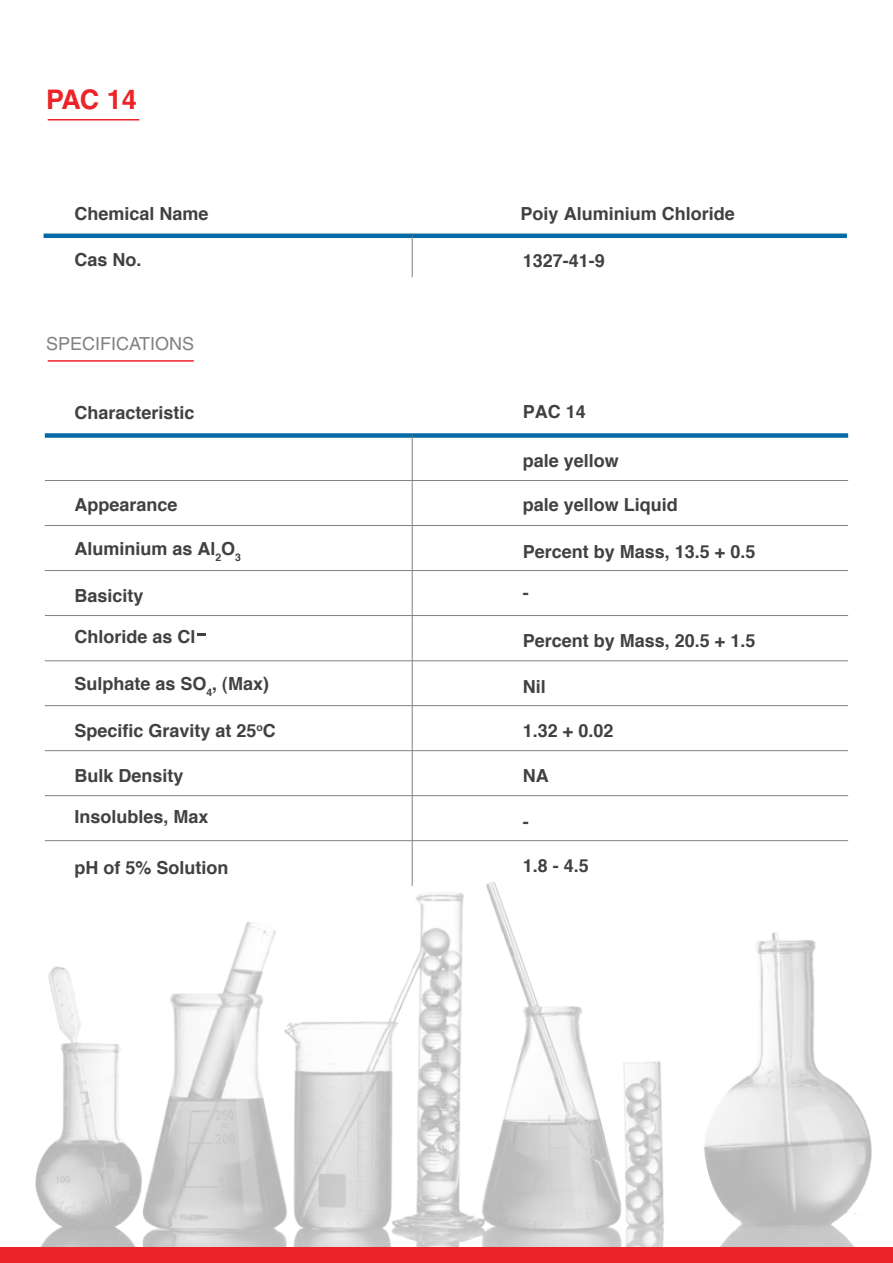
<style>
.page{position:relative;width:893px;height:1263px;background:#fff}
.page>*{position:absolute;margin:0;border:0;box-sizing:border-box;transform-origin:0 0}
.t1{font:700 27px "Helvetica";color:#ec2327}
.t2{font:700 18px "Helvetica";color:#414042}
.t3{font:18px "Helvetica CE";color:#808285}
</style>
<div class="page">
<img style="left:35px;top:865px;width:837px;height:382px">
<div style="left:0;top:1247px;width:893px;height:16px;background:#ec2327"></div>
<hr style="left:48px;top:119px;width:91px;height:1px;background:#ec2327">
<div style="left:45px;top:433px;width:803px;height:5px;background:#066aa6"></div>
<hr style="left:45px;top:480px;width:803px;height:1px;background:#808285">
<hr style="left:45px;top:525px;width:803px;height:1px;background:#808285">
<hr style="left:45px;top:570px;width:803px;height:1px;background:#808285">
<hr style="left:45px;top:615px;width:803px;height:1px;background:#808285">
<hr style="left:45px;top:705px;width:803px;height:1px;background:#808285">
<hr style="left:45px;top:750px;width:803px;height:1px;background:#808285">
<hr style="left:45px;top:795px;width:803px;height:1px;background:#808285">
<hr style="left:45px;top:840px;width:803px;height:1px;background:#808285">
<hr style="left:45px;top:660px;width:803px;height:1px;background:#808285">
<hr style="left:412px;top:435px;width:1px;height:451px;background:#808285">
<hr style="left:48px;top:360px;width:146px;height:2px;background:#ec2327">
<hr style="left:44px;top:234px;width:803px;height:4px;background:#066aa6">
<hr style="left:412px;top:236px;width:1px;height:41px;background:#808285">
<svg style="left:197px;top:633px;width:9px;height:2px"></svg>
<h1 class="t1" style="left:46px;top:83px;width:92px">PAC 14</h1>
<p class="t2" style="left:74px;top:203px;width:136px">Chemical Name</p>
<p class="t2" style="left:521px;top:203px;width:216px">Poiy Aluminium Chloride</p>
<p class="t2" style="left:74px;top:248px;width:69px">Cas No.</p>
<p class="t2" style="left:523px;top:249px;width:84px">1327-41-9</p>
<p class="t3" style="left:46px;top:334px;width:149px">SPECIFICATIONS</p>
<p class="t2" style="left:74px;top:402px;width:122px">Characteristic</p>
<p class="t2" style="left:523px;top:400px;width:65px">PAC 14</p>
<p class="t2" style="left:523px;top:449px;width:98px">pale yellow</p>
<p class="t2" style="left:74px;top:493px;width:105px">Appearance</p>
<p class="t2" style="left:523px;top:493px;width:157px">pale yellow Liquid</p>
<p class="t2" style="left:74px;top:538px;width:168px">Aluminium as Al<sub>2</sub>O<sub>3</sub></p>
<p class="t2" style="left:523px;top:540px;width:234px">Percent by Mass, 13.5 + 0.5</p>
<p class="t2" style="left:74px;top:584px;width:71px">Basicity</p>
<p class="t2" style="left:523px;top:582px;width:7px">-</p>
<p class="t2" style="left:74px;top:626px;width:123px">Chloride as Cl</p>
<p class="t2" style="left:74px;top:672px;width:196px">Sulphate as SO<sub>4</sub>, (Max)</p>
<p class="t2" style="left:74px;top:719px;width:203px">Specific Gravity at 25<sup>o</sup>C</p>
<p class="t2" style="left:523px;top:630px;width:234px">Percent by Mass, 20.5 + 1.5</p>
<p class="t2" style="left:523px;top:675px;width:25px">Nil</p>
<p class="t2" style="left:523px;top:719px;width:92px">1.32 + 0.02</p>
<p class="t2" style="left:74px;top:764px;width:111px">Bulk Density</p>
<p class="t2" style="left:523px;top:764px;width:27px">NA</p>
<p class="t2" style="left:74px;top:805px;width:136px">Insolubles, Max</p>
<p class="t2" style="left:74px;top:856px;width:156px">pH of 5% Solution</p>
<p class="t2" style="left:523px;top:810px;width:7px">-</p>
<p class="t2" style="left:523px;top:854px;width:68px">1.8 - 4.5</p>
</div>
